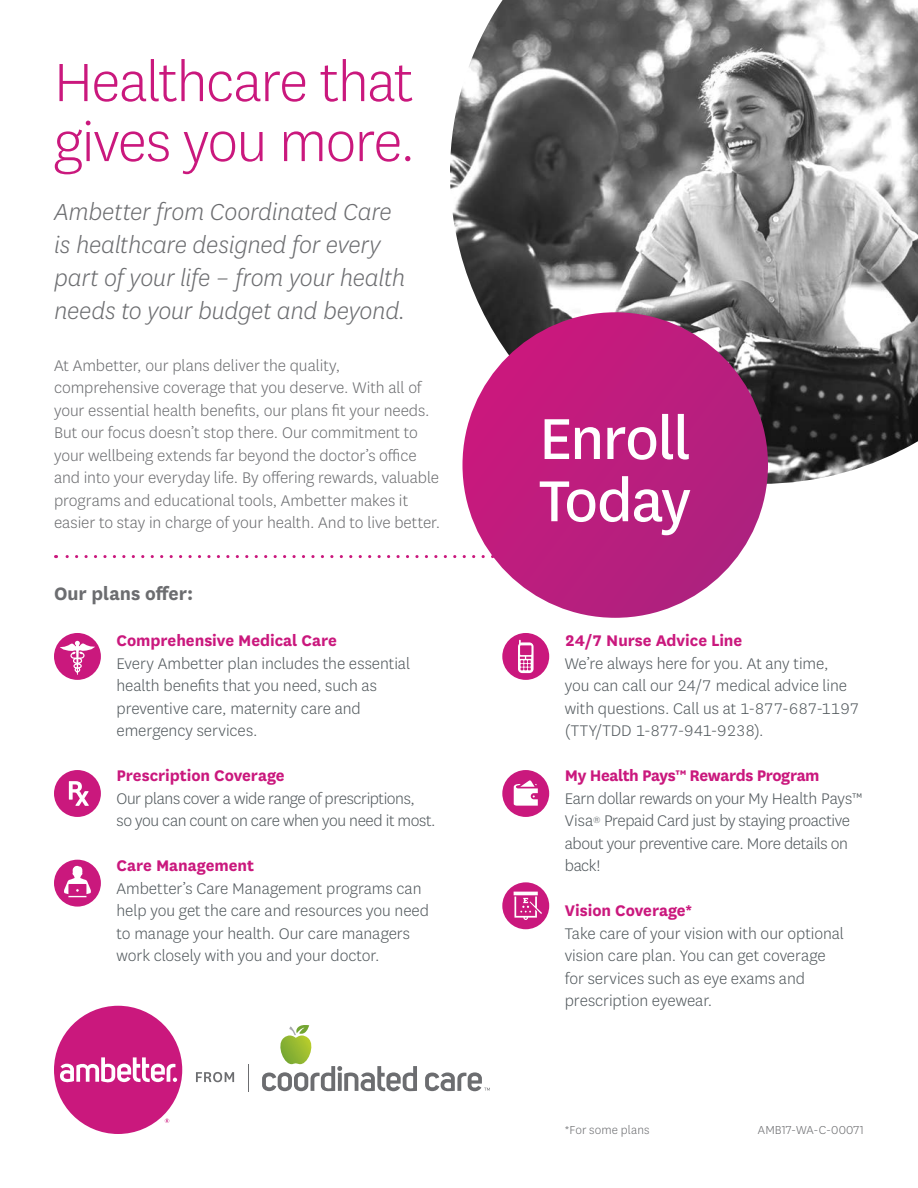
<style>
.page{position:relative;width:918px;height:1188px;background:#fff}
.page>*{position:absolute;margin:0;border:0;box-sizing:border-box;transform-origin:0 0}
.t1{font:67.5px/62.2px "Centene Sans";letter-spacing:-.03em;color:#fff}
.t2{font:300 63px/60px "Centene Sans";letter-spacing:-.02em;color:#ca187d}
.t3{font:italic 300 27px/33px "Centene Sans";letter-spacing:-.01em;color:#6c6d70}
.t4{font:700 21px "Centene Sans";color:#6c6d70}
.t5{font:300 18px/22.5px "Centene Sans";letter-spacing:-.005em;color:#51585c}
.t6{font:300 18px/22.5px "Centene Sans";letter-spacing:-.005em;color:#6c6d70}
.t7{font:300 18px/22.5px "Centene Sans";letter-spacing:-.025em;color:#51585c}
.t8{font:700 18px "Centene Sans";letter-spacing:-.005em;color:#ca187d}
.t9{font:300 13.5px "Centene Sans";letter-spacing:.01em;color:#6c6d70}
</style>
<div class="page">
<svg style="left:56px;top:555px;width:437px;height:3px"></svg>
<img style="left:450px;top:0;width:468px;height:484px">
<div style="left:462px;top:312px;width:306px;height:306px;background:linear-gradient(to right,#c91c7f,#af207e);border-radius:153px"></div>
<div style="left:502px;top:882px;width:47px;height:47px;background:#ca187d;border-radius:50%"></div>
<svg style="left:514px;top:892px;width:28px;height:28px"></svg>
<div style="left:502px;top:770px;width:47px;height:47px;background:#ca187d;border-radius:50%"></div>
<svg style="left:514px;top:780px;width:24px;height:26px"></svg>
<div style="left:54px;top:860px;width:47px;height:47px;background:#ca187d;border-radius:50%"></div>
<svg style="left:64px;top:865px;width:27px;height:32px"></svg>
<div style="left:54px;top:770px;width:47px;height:47px;background:#ca187d;border-radius:50%"></div>
<svg style="left:69px;top:781px;width:20px;height:25px"></svg>
<div style="left:54px;top:633px;width:47px;height:47px;background:#ca187d;border-radius:50%"></div>
<svg style="left:60px;top:641px;width:35px;height:34px"></svg>
<div style="left:502px;top:633px;width:47px;height:47px;background:#ca187d;border-radius:50%"></div>
<svg style="left:518px;top:640px;width:16px;height:33px"></svg>
<svg style="left:196px;top:1072px;width:38px;height:10px"></svg>
<svg style="left:248px;top:1064px;width:1px;height:27px"></svg>
<svg style="left:262px;top:1025px;width:155px;height:67px"></svg>
<svg style="left:425px;top:1072px;width:65px;height:19px"></svg>
<div style="left:54px;top:1006px;width:128px;height:128px;background:#ca187d;border-radius:50%"></div>
<svg style="left:60px;top:1057px;width:117px;height:26px"></svg>
<svg style="left:165px;top:1119px;width:4px;height:4px"></svg>
<h1 class="t2" style="left:54px;top:50px;width:363px">Healthcare that gives you more.</h1>
<p class="t3" style="left:54px;top:195px;width:353px">Ambetter from Coordinated Care is healthcare designed for every part of your life – from your health needs to your budget and beyond.</p>
<p class="t6" style="left:54px;top:354px;width:388px">At Ambetter, our plans deliver the quality, comprehensive coverage that you deserve. With all of your essential health benefits, our plans fit your needs.<br>But our focus doesn’t stop there. Our commitment to your wellbeing extends far beyond the doctor’s office and into your everyday life. By offering rewards, valuable programs and educational tools, Ambetter makes it easier to stay in charge of your health. And to live better.</p>
<p class="t4" style="left:54px;top:579px;width:141px">Our plans offer:</p>
<h2 class="t8" style="left:117px;top:628px;width:222px">Comprehensive Medical Care</h2>
<p class="t5" style="left:117px;top:652px;width:295px">Every Ambetter plan includes the essential health benefits that you need, such as preventive care, maternity care and emergency services.</p>
<h2 class="t8" style="left:117px;top:763px;width:170px">Prescription Coverage</h2>
<p class="t7" style="left:117px;top:787px;width:321px">Our plans cover a wide range of prescriptions,<br>so you can count on care when you need it most.</p>
<h2 class="t8" style="left:117px;top:853px;width:139px">Care Management</h2>
<p class="t5" style="left:117px;top:877px;width:314px">Ambetter’s Care Management programs can help you get the care and resources you need to manage your health. Our care managers work closely with you and your doctor.</p>
<p class="t1" style="left:539px;top:404px;width:153px">Enroll<br>Today</p>
<h2 class="t8" style="left:565px;top:628px;width:179px">24/7 Nurse Advice Line</h2>
<p class="t5" style="left:565px;top:652px;width:296px">We’re always here for you. At any time,<br>you can call our 24/7 medical advice line with questions. Call us at 1-877-687-1197 (TTY/TDD 1-877-941-9238).</p>
<h2 class="t8" style="left:565px;top:763px;width:256px">My Health Pays™ Rewards Program</h2>
<p class="t7" style="left:565px;top:787px;width:299px">Earn dollar rewards on your My Health Pays™ Visa<sup>®</sup> Prepaid Card just by staying proactive about your preventive care. More details on back!</p>
<h2 class="t8" style="left:565px;top:898px;width:129px">Vision Coverage*</h2>
<p class="t5" style="left:565px;top:922px;width:281px">Take care of your vision with our optional vision care plan. You can get coverage for services such as eye exams and prescription eyewear.</p>
<p class="t9" style="left:565px;top:1121px;width:86px">*For some plans</p>
<p class="t9" style="left:758px;top:1121px;width:108px">AMB17-WA-C-00071</p>
</div>
